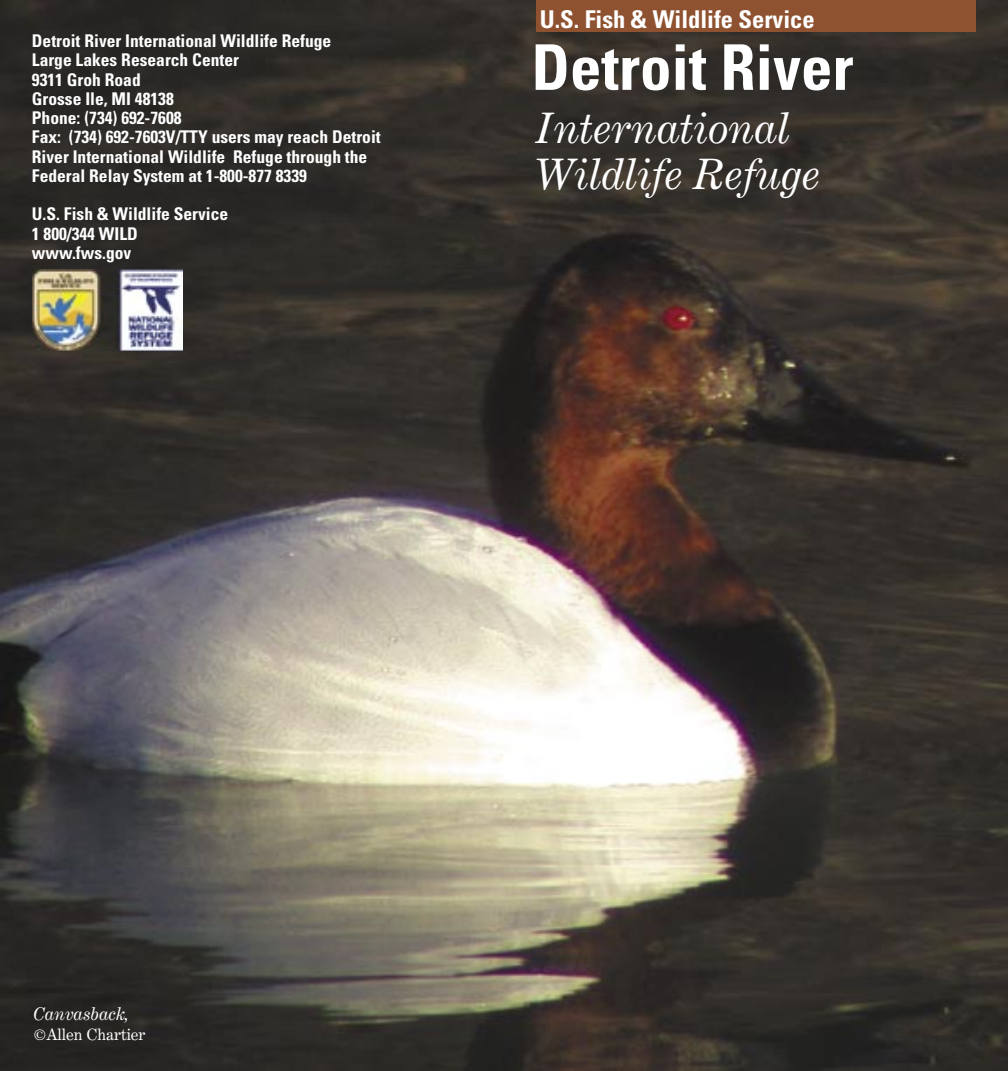
<style>
.page{position:relative;width:1008px;height:1071px;background:#fff}
.page>*{position:absolute;margin:0;border:0;box-sizing:border-box;transform-origin:0 0}
.t1{font:700 condensed 63px "Univers";color:#fff}
.t2{font:italic 42px/45.5px "Century Expanded BT";color:#fff}
.t3{font:700 condensed 24.5px "Univers";color:#fff}
.t4{font:700 condensed 17.5px/19.2px "Univers";color:#fff}
.t5{font:italic 17.5px "Century Expanded BT";color:#fff}
.t6{font:15.75px "Century Expanded BT";color:#fff}
</style>
<div class="page">
<img style="left:0;top:0;width:1008px;height:1071px">
<div style="left:536px;top:0;width:440px;height:32px;background:#8e5231"></div>
<img style="left:32px;top:269px;width:150px;height:82px">
<p class="t4" style="left:32px;top:31px;width:350px">Detroit River International Wildlife Refuge<br>Large Lakes Research Center<br>9311 Groh Road<br>Grosse Ile, MI 48138<br>Phone: (734) 692-7608<br>Fax: (734) 692-7603V/TTY users may reach Detroit River International Wildlife Refuge through the Federal Relay System at 1-800-877 8339</p>
<p class="t4" style="left:32px;top:204px;width:198px">U.S. Fish &amp; Wildlife Service<br>1 800/344 WILD www.fws.gov</p>
<h3 class="t3" style="left:540px;top:4px;width:276px">U.S. Fish &amp; Wildlife Service</h3>
<h1 class="t1" style="left:531px;top:29px;width:323px">Detroit River</h1>
<h2 class="t2" style="left:536px;top:105px;width:286px">International<br>Wildlife Refuge</h2>
<p class="t5" style="left:34px;top:1003px;width:97px">Canvasback,</p>
<p class="t6" style="left:34px;top:1024px;width:113px">©Allen Chartier</p>
</div>
